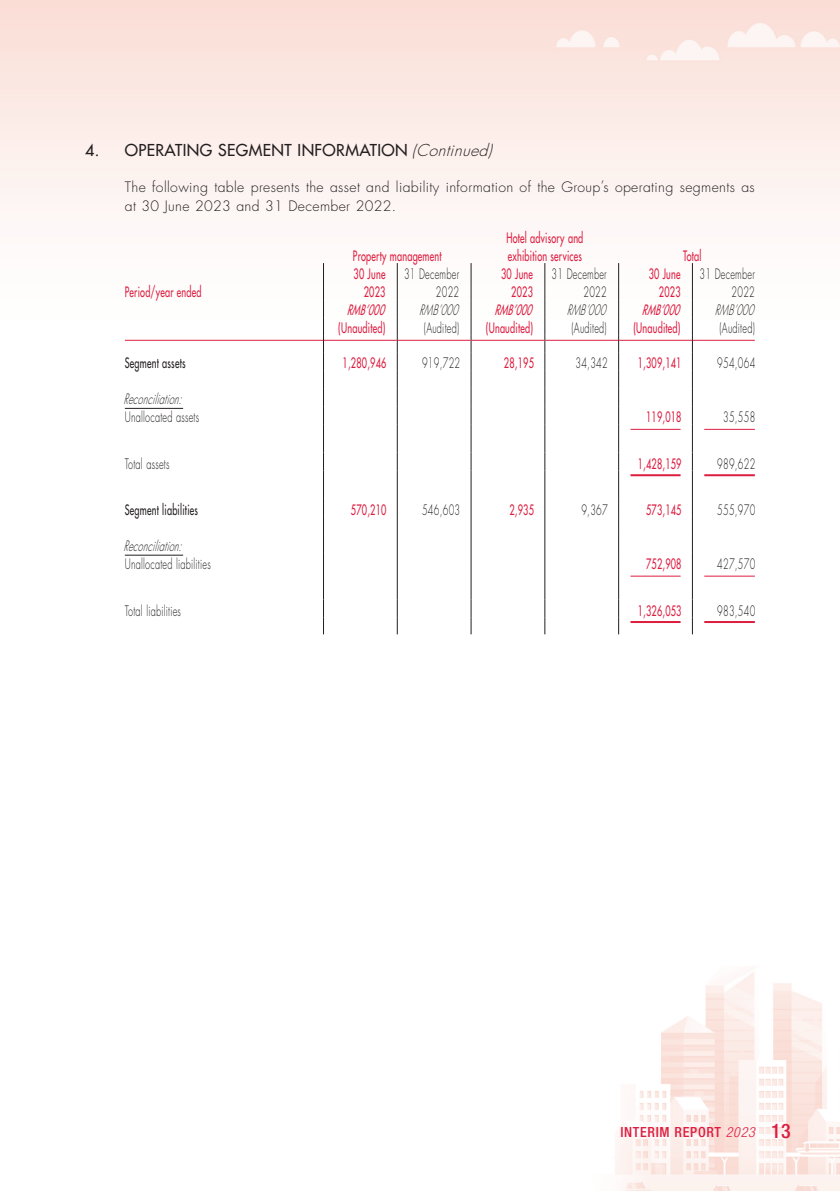
<style>
.page{position:relative;width:840px;height:1191px;background:#fff}
.page>*{position:absolute;margin:0;border:0;box-sizing:border-box;transform-origin:0 0}
.t1{font:500 16px "Futura Std";letter-spacing:.025em;color:#231f20}
.t2{font:500 14px/18px "Futura Std";letter-spacing:.025em;color:#dd1d40;text-align:right;scale:.65 1}
.t3{font:300 14px/18px "Futura Std";letter-spacing:.025em;color:#231f20;text-align:right;scale:.65 1}
.t4{font:300 14px/19px "Futura Std";letter-spacing:.025em;color:#231f20}
.t5{font:italic 300 14px "Futura Std";color:#231f20;scale:.65 1}
.t6{font:500 14px "Futura Std";letter-spacing:.025em;color:#231f20;scale:.65 1}
.t7{font:italic 500 14px "Futura Std";color:#dd1d40;scale:.65 1}
.t8{font:500 condensed 14px "Helvetica Neue LT Std";letter-spacing:.05em;color:#dd1d40}
.s1{font-weight:300;font-style:italic}
.s2{font-size:20px}
</style>
<div class="page">
<img style="left:0;top:0;width:839px;height:1191px">
<hr style="left:323px;top:263px;width:1px;height:36px;background:#231f20">
<hr style="left:396px;top:263px;width:1px;height:36px;background:#231f20">
<hr style="left:470px;top:263px;width:1px;height:36px;background:#231f20">
<hr style="left:544px;top:263px;width:1px;height:36px;background:#231f20">
<hr style="left:617px;top:263px;width:1px;height:36px;background:#231f20">
<hr style="left:691px;top:263px;width:1px;height:36px;background:#231f20">
<svg style="left:323px;top:299px;width:1px;height:335px"></svg>
<svg style="left:396px;top:299px;width:1px;height:335px"></svg>
<svg style="left:470px;top:299px;width:1px;height:335px"></svg>
<svg style="left:544px;top:299px;width:1px;height:335px"></svg>
<svg style="left:617px;top:299px;width:1px;height:335px"></svg>
<svg style="left:691px;top:299px;width:1px;height:335px"></svg>
<hr style="left:125px;top:340px;width:198px;height:1px;background:#dd1d40">
<hr style="left:324px;top:340px;width:72px;height:1px;background:#dd1d40">
<hr style="left:397px;top:340px;width:73px;height:1px;background:#dd1d40">
<hr style="left:471px;top:340px;width:73px;height:1px;background:#dd1d40">
<hr style="left:545px;top:340px;width:72px;height:1px;background:#dd1d40">
<hr style="left:618px;top:340px;width:73px;height:1px;background:#dd1d40">
<hr style="left:692px;top:340px;width:62px;height:1px;background:#dd1d40">
<hr style="left:125px;top:408px;width:58px;height:1px;background:#231f20">
<hr style="left:630px;top:429px;width:50px;height:1px;background:#dd1d40">
<hr style="left:703px;top:429px;width:51px;height:1px;background:#dd1d40">
<hr style="left:630px;top:474px;width:50px;height:2px;background:#dd1d40">
<hr style="left:703px;top:474px;width:51px;height:2px;background:#dd1d40">
<hr style="left:125px;top:554px;width:58px;height:1px;background:#231f20">
<hr style="left:630px;top:575px;width:50px;height:1px;background:#dd1d40">
<hr style="left:703px;top:575px;width:51px;height:1px;background:#dd1d40">
<hr style="left:630px;top:621px;width:50px;height:2px;background:#dd1d40">
<hr style="left:703px;top:621px;width:51px;height:2px;background:#dd1d40">
<p class="t1" style="left:85px;top:140px;width:413px">4. OPERATING SEGMENT INFORMATION <span class="s1">(Continued)</span></p>
<p class="t4" style="left:125px;top:178px;width:631px">The following table presents the asset and liability information of the Group’s operating segments as at 30 June 2023 and 31 December 2022.</p>
<p class="t2" style="left:353px;top:247px;width:138px">Property management</p>
<p class="t2" style="left:506px;top:229px;width:120px;text-align:left">Hotel advisory and exhibition services</p>
<p class="t2" style="left:683px;top:247px;width:30px">Total</p>
<p class="t2" style="left:125px;top:283px;width:119px">Period/year ended</p>
<p class="t2" style="left:353px;top:265px;width:51px">30 June<br>2023</p>
<p class="t3" style="left:404px;top:266px;width:86px">31 December<br>2022</p>
<p class="t2" style="left:501px;top:265px;width:51px">30 June<br>2023</p>
<p class="t3" style="left:551px;top:266px;width:86px">31 December<br>2022</p>
<p class="t2" style="left:648px;top:265px;width:51px">30 June<br>2023</p>
<p class="t3" style="left:699px;top:266px;width:86px">31 December<br>2022</p>
<p class="t7" style="left:346px;top:301px;width:66px">RMB’000</p>
<p class="t5" style="left:419px;top:302px;width:68px">RMB’000</p>
<p class="t7" style="left:494px;top:301px;width:66px">RMB’000</p>
<p class="t5" style="left:566px;top:302px;width:68px">RMB’000</p>
<p class="t7" style="left:641px;top:301px;width:66px">RMB’000</p>
<p class="t5" style="left:714px;top:302px;width:68px">RMB’000</p>
<p class="t2" style="left:338px;top:319px;width:74px">(Unaudited)</p>
<p class="t3" style="left:423px;top:320px;width:56px">(Audited)</p>
<p class="t2" style="left:485px;top:319px;width:74px">(Unaudited)</p>
<p class="t3" style="left:571px;top:320px;width:56px">(Audited)</p>
<p class="t2" style="left:633px;top:319px;width:74px">(Unaudited)</p>
<p class="t3" style="left:719px;top:320px;width:56px">(Audited)</p>
<p class="t6" style="left:125px;top:354px;width:95px">Segment assets</p>
<p class="t2" style="left:342px;top:354px;width:69px">1,280,946</p>
<p class="t3" style="left:422px;top:355px;width:60px">919,722</p>
<p class="t2" style="left:503px;top:354px;width:48px">28,195</p>
<p class="t3" style="left:575px;top:355px;width:51px">34,342</p>
<p class="t2" style="left:637px;top:354px;width:69px">1,309,141</p>
<p class="t3" style="left:716px;top:355px;width:60px">954,064</p>
<p class="t5" style="left:123px;top:391px;width:98px">Reconciliation:</p>
<p class="t3" style="left:125px;top:409px;width:116px">Unallocated assets</p>
<p class="t2" style="left:645px;top:408px;width:56px">119,018</p>
<p class="t3" style="left:722px;top:409px;width:51px">35,558</p>
<p class="t3" style="left:125px;top:455px;width:70px">Total assets</p>
<p class="t2" style="left:637px;top:455px;width:69px">1,428,159</p>
<p class="t3" style="left:716px;top:455px;width:60px">989,622</p>
<p class="t6" style="left:125px;top:501px;width:114px">Segment liabilities</p>
<p class="t2" style="left:351px;top:501px;width:56px">570,210</p>
<p class="t3" style="left:422px;top:501px;width:60px">546,603</p>
<p class="t2" style="left:509px;top:501px;width:39px">2,935</p>
<p class="t3" style="left:581px;top:501px;width:42px">9,367</p>
<p class="t2" style="left:645px;top:501px;width:56px">573,145</p>
<p class="t3" style="left:716px;top:501px;width:60px">555,970</p>
<p class="t5" style="left:123px;top:537px;width:98px">Reconciliation:</p>
<p class="t3" style="left:125px;top:555px;width:134px">Unallocated liabilities</p>
<p class="t2" style="left:645px;top:555px;width:56px">752,908</p>
<p class="t3" style="left:716px;top:555px;width:60px">427,570</p>
<p class="t3" style="left:125px;top:602px;width:88px">Total liabilities</p>
<p class="t2" style="left:637px;top:601px;width:69px">1,326,053</p>
<p class="t3" style="left:716px;top:602px;width:60px">983,540</p>
<p class="t8" style="left:620px;top:1123px;width:172px">INTERIM REPORT <span class="s1">2023</span> <span class="s2">13</span></p>
</div>
